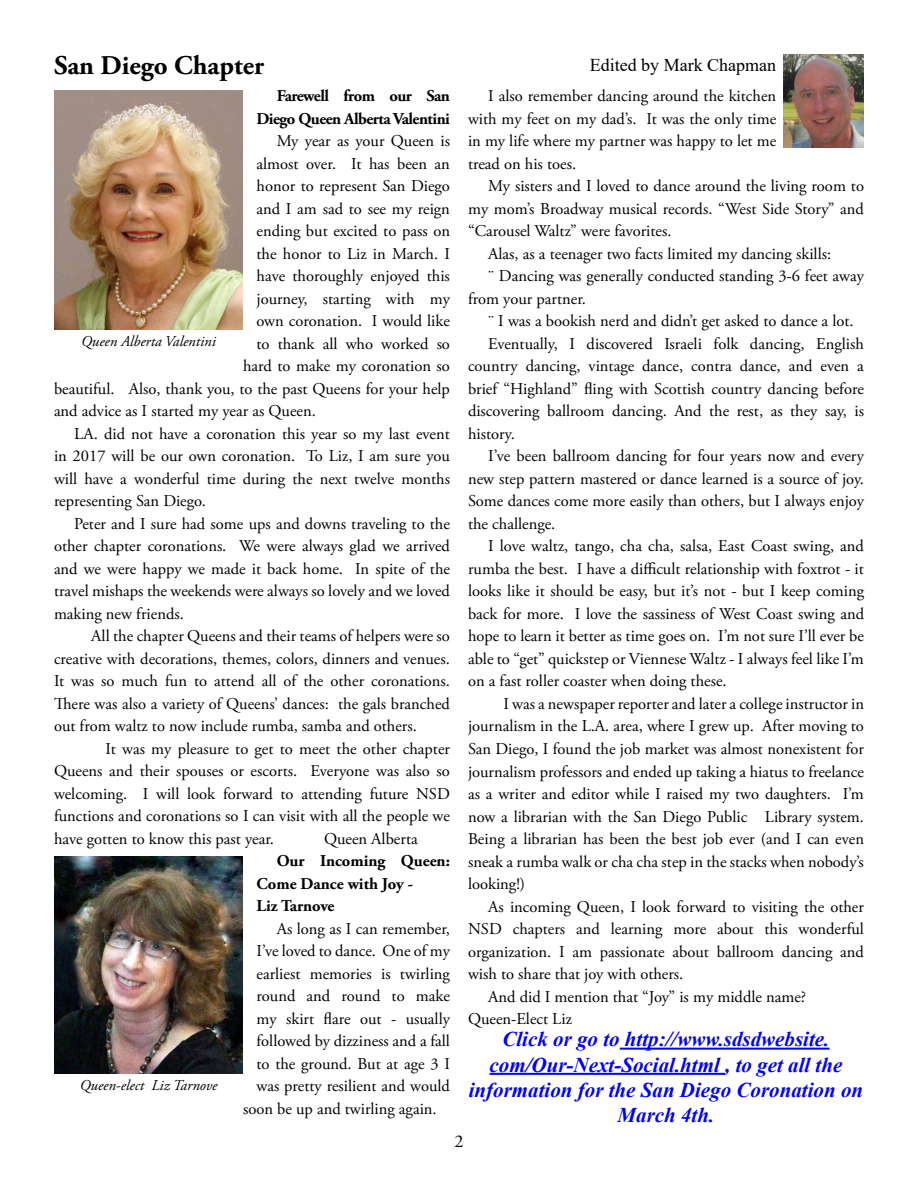
<style>
.page{position:relative;width:918px;height:1188px;background:#fff}
.page>*{position:absolute;margin:0;border:0;box-sizing:border-box;transform-origin:0 0}
.t1{font:700 27px "Adobe Garamond Pro";color:#000}
.t2{font:italic 700 21px/25.2px "Times New Roman";color:#00f;text-align:center}
.t3{font:18px "Times New Roman";color:#000}
.t4{font:18px "Adobe Garamond Pro";color:#000}
.t5{font:16.5px/22.5px "Adobe Garamond Pro";color:#000;text-align:justify}
.t6{font:700 16.5px/22.5px "Adobe Garamond Pro";letter-spacing:-.03em;color:#000;text-align:right}
.t7{font:700 16.5px/22.5px "Adobe Garamond Pro";color:#000}
.t8{font:italic 15px "Adobe Garamond Pro";color:#000}
</style>
<div class="page">
<img style="left:783px;top:54px;width:81px;height:94px">
<img style="left:54px;top:90px;width:189px;height:240px">
<img style="left:54px;top:857px;width:189px;height:216px">
<hr style="left:620px;top:1048px;width:210px;height:2px;background:#00f">
<hr style="left:490px;top:1073px;width:235px;height:2px;background:#00f">
<h1 class="t1" style="left:54px;top:49px;width:212px">San Diego Chapter</h1>
<p class="t3" style="left:590px;top:52px;width:188px">Edited by Mark Chapman</p>
<p class="t6" style="left:257px;top:85px;width:195px">Farewell from our San<br>Diego Queen Alberta Valentini</p>
<p class="t5" style="left:277px;top:130px;width:175px">My year as your Queen is</p>
<p class="t5" style="left:257px;top:153px;width:195px">almost over. It has been an</p>
<p class="t5" style="left:257px;top:175px;width:195px">honor to represent San Diego</p>
<p class="t5" style="left:257px;top:198px;width:195px">and I am sad to see my reign</p>
<p class="t5" style="left:257px;top:220px;width:195px">ending but excited to pass on</p>
<p class="t5" style="left:257px;top:243px;width:195px">the honor to Liz in March. I</p>
<p class="t5" style="left:257px;top:265px;width:195px">have thoroughly enjoyed this</p>
<p class="t5" style="left:257px;top:288px;width:195px">journey, starting with my</p>
<p class="t5" style="left:257px;top:310px;width:195px">own coronation. I would like</p>
<p class="t5" style="left:257px;top:333px;width:195px">to thank all who worked so</p>
<p class="t5" style="left:243px;top:355px;width:208px">hard to make my coronation so</p>
<p class="t5" style="left:54px;top:378px;width:398px">beautiful. Also, thank you, to the past Queens for your help</p>
<p class="t5" style="left:54px;top:400px;width:263px">and advice as I started my year as Queen.</p>
<p class="t5" style="left:74px;top:423px;width:377px">LA. did not have a coronation this year so my last event</p>
<p class="t5" style="left:54px;top:445px;width:397px">in 2017 will be our own coronation. To Liz, I am sure you</p>
<p class="t5" style="left:54px;top:468px;width:398px">will have a wonderful time during the next twelve months</p>
<p class="t5" style="left:54px;top:490px;width:154px">representing San Diego.</p>
<p class="t5" style="left:74px;top:513px;width:377px">Peter and I sure had some ups and downs traveling to the</p>
<p class="t5" style="left:54px;top:535px;width:398px">other chapter coronations. We were always glad we arrived</p>
<p class="t5" style="left:54px;top:558px;width:398px">and we were happy we made it back home. In spite of the</p>
<p class="t5" style="left:54px;top:580px;width:397px">travel mishaps the weekends were always so lovely and we loved</p>
<p class="t5" style="left:54px;top:603px;width:131px">making new friends.</p>
<p class="t5" style="left:91px;top:625px;width:360px">All the chapter Queens and their teams of helpers were so</p>
<p class="t5" style="left:54px;top:648px;width:397px">creative with decorations, themes, colors, dinners and venues.</p>
<p class="t5" style="left:54px;top:670px;width:397px">It was so much fun to attend all of the other coronations.</p>
<p class="t5" style="left:54px;top:693px;width:397px">There was also a variety of Queens’ dances: the gals branched</p>
<p class="t5" style="left:54px;top:715px;width:364px">out from waltz to now include rumba, samba and others.</p>
<p class="t5" style="left:106px;top:738px;width:346px">It was my pleasure to get to meet the other chapter</p>
<p class="t5" style="left:54px;top:760px;width:397px">Queens and their spouses or escorts. Everyone was also so</p>
<p class="t5" style="left:54px;top:783px;width:397px">welcoming. I will look forward to attending future NSD</p>
<p class="t5" style="left:54px;top:805px;width:397px">functions and coronations so I can visit with all the people we</p>
<p class="t5" style="left:54px;top:828px;width:222px">have gotten to know this past year.</p>
<p class="t5" style="left:324px;top:828px;width:95px">Queen Alberta</p>
<p class="t7" style="left:257px;top:850px;width:195px;text-indent:20px">Our Incoming Queen:<br>Come Dance with Joy -<br>Liz Tarnove</p>
<p class="t5" style="left:277px;top:918px;width:175px">As long as I can remember,</p>
<p class="t5" style="left:257px;top:940px;width:195px">I’ve loved to dance. One of my</p>
<p class="t5" style="left:257px;top:963px;width:195px">earliest memories is twirling</p>
<p class="t5" style="left:257px;top:985px;width:195px">round and round to make</p>
<p class="t5" style="left:257px;top:1008px;width:195px">my skirt flare out - usually</p>
<p class="t5" style="left:257px;top:1030px;width:195px">followed by dizziness and a fall</p>
<p class="t5" style="left:257px;top:1053px;width:195px">to the ground. But at age 3 I</p>
<p class="t5" style="left:257px;top:1075px;width:195px">was pretty resilient and would</p>
<p class="t5" style="left:243px;top:1098px;width:195px">soon be up and twirling again.</p>
<p class="t5" style="left:468px;top:85px;width:310px;text-indent:20px">I also remember dancing around the kitchen with my feet on my dad’s. It was the only time in my life where my partner was happy to let me tread on his toes.</p>
<p class="t5" style="left:488px;top:175px;width:377px">My sisters and I loved to dance around the living room to</p>
<p class="t5" style="left:468px;top:198px;width:397px">my mom’s Broadway musical records. “West Side Story” and</p>
<p class="t5" style="left:468px;top:220px;width:205px">“Carousel Waltz” were favorites.</p>
<p class="t5" style="left:488px;top:243px;width:344px">Alas, as a teenager two facts limited my dancing skills:</p>
<p class="t5" style="left:488px;top:265px;width:377px">¨ Dancing was generally conducted standing 3-6 feet away</p>
<p class="t5" style="left:468px;top:288px;width:120px">from your partner.</p>
<p class="t5" style="left:488px;top:310px;width:367px">¨ I was a bookish nerd and didn’t get asked to dance a lot.</p>
<p class="t5" style="left:488px;top:333px;width:377px">Eventually, I discovered Israeli folk dancing, English</p>
<p class="t5" style="left:468px;top:356px;width:397px">country dancing, vintage dance, contra dance, and even a</p>
<p class="t5" style="left:468px;top:378px;width:397px">brief “Highland” fling with Scottish country dancing before</p>
<p class="t5" style="left:468px;top:401px;width:398px">discovering ballroom dancing. And the rest, as they say, is</p>
<p class="t5" style="left:468px;top:423px;width:48px">history.</p>
<p class="t5" style="left:488px;top:446px;width:377px">I’ve been ballroom dancing for four years now and every</p>
<p class="t5" style="left:468px;top:468px;width:398px">new step pattern mastered or dance learned is a source of joy.</p>
<p class="t5" style="left:468px;top:491px;width:397px">Some dances come more easily than others, but I always enjoy</p>
<p class="t5" style="left:468px;top:513px;width:89px">the challenge.</p>
<p class="t5" style="left:488px;top:536px;width:377px">I love waltz, tango, cha cha, salsa, East Coast swing, and</p>
<p class="t5" style="left:468px;top:558px;width:397px">rumba the best. I have a difficult relationship with foxtrot - it</p>
<p class="t5" style="left:468px;top:581px;width:398px">looks like it should be easy, but it’s not - but I keep coming</p>
<p class="t5" style="left:468px;top:603px;width:398px">back for more. I love the sassiness of West Coast swing and</p>
<p class="t5" style="left:468px;top:626px;width:398px">hope to learn it better as time goes on. I’m not sure I’ll ever be</p>
<p class="t5" style="left:468px;top:648px;width:397px">able to “get” quickstep or Viennese Waltz - I always feel like I’m</p>
<p class="t5" style="left:468px;top:671px;width:260px">on a fast roller coaster when doing these.</p>
<p class="t5" style="left:504px;top:693px;width:362px">I was a newspaper reporter and later a college instructor in</p>
<p class="t5" style="left:468px;top:716px;width:397px">journalism in the L.A. area, where I grew up. After moving to</p>
<p class="t5" style="left:468px;top:738px;width:397px">San Diego, I found the job market was almost nonexistent for</p>
<p class="t5" style="left:468px;top:761px;width:398px">journalism professors and ended up taking a hiatus to freelance</p>
<p class="t5" style="left:468px;top:783px;width:397px">as a writer and editor while I raised my two daughters. I’m</p>
<p class="t5" style="left:468px;top:806px;width:398px">now a librarian with the San Diego Public Library system.</p>
<p class="t5" style="left:468px;top:828px;width:398px">Being a librarian has been the best job ever (and I can even</p>
<p class="t5" style="left:468px;top:851px;width:397px">sneak a rumba walk or cha cha step in the stacks when nobody’s</p>
<p class="t5" style="left:468px;top:873px;width:59px">looking!)</p>
<p class="t5" style="left:488px;top:896px;width:377px">As incoming Queen, I look forward to visiting the other</p>
<p class="t5" style="left:468px;top:918px;width:397px">NSD chapters and learning more about this wonderful</p>
<p class="t5" style="left:468px;top:941px;width:398px">organization. I am passionate about ballroom dancing and</p>
<p class="t5" style="left:468px;top:963px;width:217px">wish to share that joy with others.</p>
<p class="t5" style="left:488px;top:986px;width:320px">And did I mention that “Joy” is my middle name?</p>
<p class="t5" style="left:468px;top:1008px;width:105px">Queen-Elect Liz</p>
<p class="t2" style="left:469px;top:1026px;width:396px">Click or go to http://www.sdsdwebsite. com/Our-Next-Social.html , to get all the information for the San Diego Coronation on March 4th.</p>
<p class="t8" style="left:81px;top:332px;width:136px">Queen Alberta Valentini</p>
<p class="t8" style="left:80px;top:1076px;width:139px">Queen-elect Liz Tarnove</p>
<p class="t4" style="left:454px;top:1131px;width:10px">2</p>
</div>
